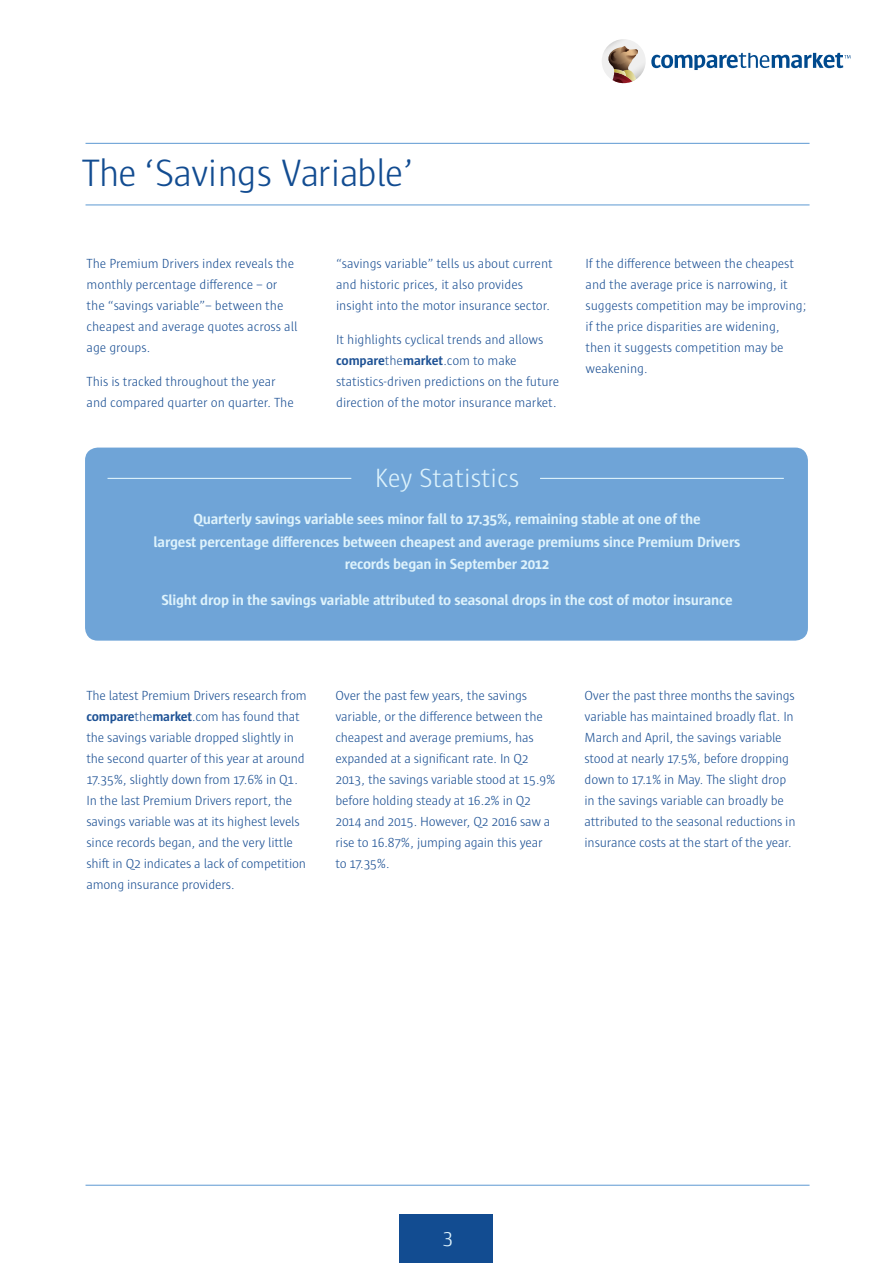
<style>
.page{position:relative;width:893px;height:1263px;background:#fff}
.page>*{position:absolute;margin:0;border:0;box-sizing:border-box;transform-origin:0 0}
.Blue_Page_Headers{font:300 39px "Sun";letter-spacing:-.02em;color:#124c91}
.Blue_Page_Headers-2{font:300 27px "Sun";color:#dcf2fc}
.t1{font:300 21px "Sun";color:#def3fc}
.Copy{font:700 15px/22.5px "Sun";letter-spacing:-.015em;color:#def3fc;text-align:center}
.Copy-2{font:300 13.5px/21px "Sun";letter-spacing:-.015em;color:#1e5295}
.s1{font-weight:700}
</style>
<div class="page">
<div style="left:400px;top:1214px;width:93px;height:49px;background:#124c91"></div>
<hr style="left:86px;top:143px;width:723px;height:1px;background:#6fa4d7">
<hr style="left:86px;top:204px;width:723px;height:1px;background:#6fa4d7">
<hr style="left:86px;top:1185px;width:723px;height:1px;background:#6fa4d7">
<div style="left:85px;top:448px;width:723px;height:193px;background:#6fa4d7;border-radius:13px"></div>
<hr style="left:108px;top:478px;width:243px;height:1px;background:#dcf2fc">
<hr style="left:540px;top:478px;width:244px;height:1px;background:#dcf2fc">
<svg style="left:602px;top:39px;width:44px;height:44px"></svg>
<svg style="left:607px;top:46px;width:32px;height:37px"></svg>
<svg style="left:651px;top:53px;width:199px;height:17px"></svg>
<p class="Blue_Page_Headers" style="left:82px;top:151px;width:333px">The ‘Savings Variable’</p>
<p class="Copy-2" style="left:87px;top:253px;width:213px">The Premium Drivers index reveals the monthly percentage difference – or the “savings variable”– between the cheapest and average quotes across all age groups.</p>
<p class="Copy-2" style="left:87px;top:371px;width:209px">This is tracked throughout the year and compared quarter on quarter. The</p>
<p class="Copy-2" style="left:336px;top:253px;width:218px">“savings variable” tells us about current and historic prices, it also provides insight into the motor insurance sector.</p>
<p class="Copy-2" style="left:336px;top:329px;width:225px">It highlights cyclical trends and allows <span class="s1">compare</span>the<span class="s1">market</span>.com to make statistics-driven predictions on the future direction of the motor insurance market.</p>
<p class="Copy-2" style="left:586px;top:253px;width:223px">If the difference between the cheapest and the average price is narrowing, it suggests competition may be improving; if the price disparities are widening, then it suggests competition may be weakening.</p>
<p class="Blue_Page_Headers-2" style="left:375px;top:463px;width:146px">Key Statistics</p>
<p class="Copy" style="left:154px;top:508px;width:588px">Quarterly savings variable sees minor fall to 17.35%, remaining stable at one of the<br>largest percentage differences between cheapest and average premiums since Premium Drivers records began in September 2012</p>
<p class="Copy" style="left:161px;top:588px;width:573px">Slight drop in the savings variable attributed to seasonal drops in the cost of motor insurance</p>
<p class="Copy-2" style="left:86px;top:684px;width:222px">The latest Premium Drivers research from <span class="s1">compare</span>the<span class="s1">market</span>.com has found that the savings variable dropped slightly in the second quarter of this year at around 17.35%, slightly down from 17.6% in Q1.<br>In the last Premium Drivers report, the savings variable was at its highest levels since records began, and the very little shift in Q2 indicates a lack of competition among insurance providers.</p>
<p class="Copy-2" style="left:335px;top:684px;width:221px">Over the past few years, the savings variable, or the difference between the cheapest and average premiums, has expanded at a significant rate. In Q2<br>2013, the savings variable stood at 15.9% before holding steady at 16.2% in Q2<br>2014 and 2015. However, Q2 2016 saw a rise to 16.87%, jumping again this year to 17.35%.</p>
<p class="Copy-2" style="left:585px;top:684px;width:213px">Over the past three months the savings variable has maintained broadly flat. In March and April, the savings variable stood at nearly 17.5%, before dropping down to 17.1% in May. The slight drop in the savings variable can broadly be attributed to the seasonal reductions in insurance costs at the start of the year.</p>
<p class="t1" style="left:443px;top:1225px;width:12px">3</p>
</div>
